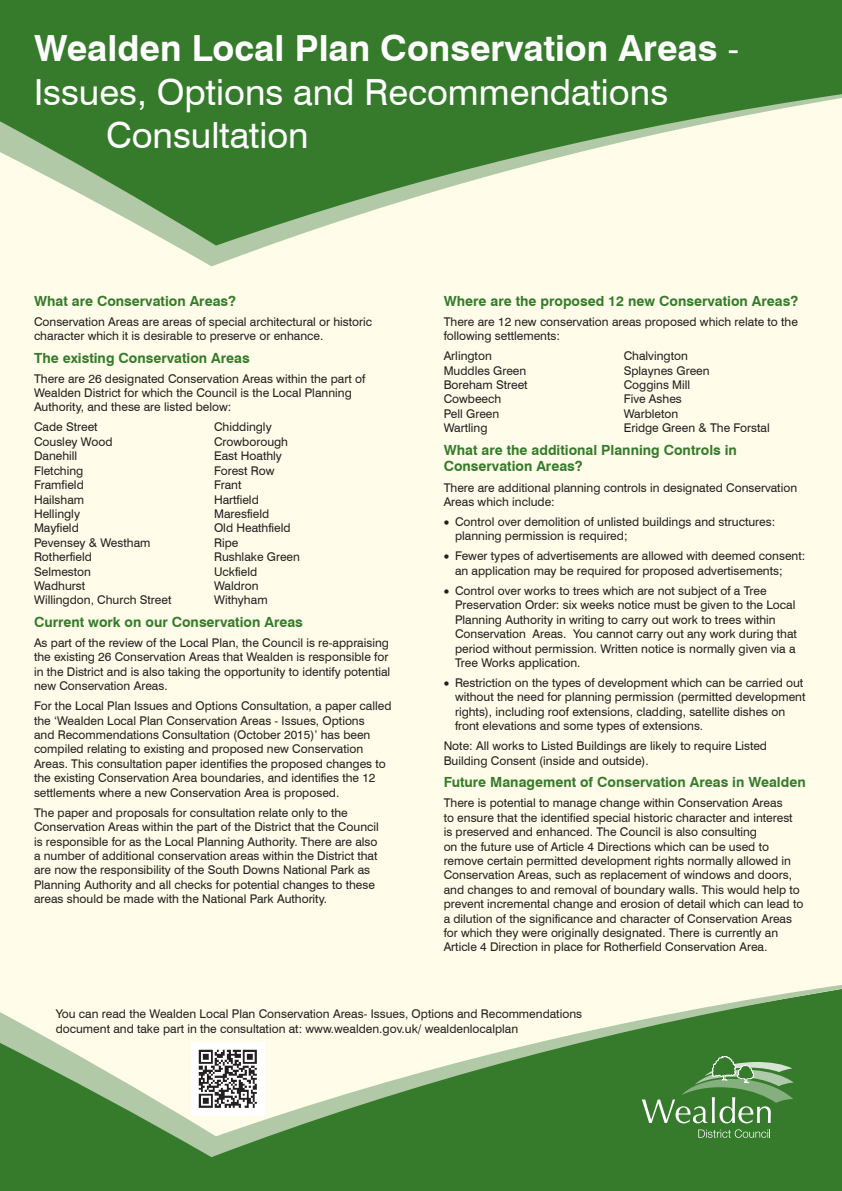
<style>
.page{position:relative;width:842px;height:1191px;background:#fffde9}
.page>*{position:absolute;margin:0;border:0;box-sizing:border-box;transform-origin:0 0}
.t1{font:36px "Swiss 721 BT";color:#fff}
.t2{font:700 36px "Swiss 721 BT";color:#fff}
.t3{font:700 14px/16.8px "Swiss 721 BT";color:#357b2b}
.Bullets{font:12px/14.4px "Swiss 721 BT";color:#231f20}
.s1{font-weight:400}
</style>
<div class="page">
<div style="left:0;top:0;width:842px;height:93px;background:#357b2b"></div>
<svg style="left:0;top:93px;width:842px;height:173px"></svg>
<div style="left:0;top:1157px;width:842px;height:34px;background:#357b2b"></div>
<svg style="left:0;top:985px;width:842px;height:172px"></svg>
<svg style="left:698px;top:1129px;width:72px;height:8px"></svg>
<svg style="left:642px;top:1056px;width:152px;height:67px;background:#599250"></svg>
<p class="t2" style="left:34px;top:27px;width:706px">Wealden Local Plan Conservation Areas <span class="s1">-</span></p>
<p class="t1" style="left:34px;top:70px;width:636px">Issues, Options and Recommendations</p>
<p class="t1" style="left:106px;top:113px;width:204px">Consultation</p>
<p class="t3" style="left:34px;top:292px;width:203px">What are Conservation Areas?</p>
<p class="Bullets" style="left:34px;top:314px;width:340px">Conservation Areas are areas of special architectural or historic character which it is desirable to preserve or enhance.</p>
<p class="t3" style="left:34px;top:349px;width:217px">The existing Conservation Areas</p>
<p class="Bullets" style="left:34px;top:371px;width:333px">There are 26 designated Conservation Areas within the part of<br>Wealden District for which the Council is the Local Planning<br>Authority, and these are listed below:</p>
<p class="Bullets" style="left:34px;top:420px;width:65px">Cade Street</p>
<p class="Bullets" style="left:214px;top:420px;width:59px">Chiddingly</p>
<p class="Bullets" style="left:34px;top:434px;width:80px">Cousley Wood</p>
<p class="Bullets" style="left:214px;top:434px;width:76px">Crowborough</p>
<p class="Bullets" style="left:34px;top:449px;width:45px">Danehill</p>
<p class="Bullets" style="left:214px;top:449px;width:69px">East Hoathly</p>
<p class="Bullets" style="left:34px;top:463px;width:51px">Fletching</p>
<p class="Bullets" style="left:214px;top:463px;width:62px">Forest Row</p>
<p class="Bullets" style="left:34px;top:477px;width:51px">Framfield</p>
<p class="Bullets" style="left:214px;top:477px;width:29px">Frant</p>
<p class="Bullets" style="left:34px;top:492px;width:52px">Hailsham</p>
<p class="Bullets" style="left:214px;top:492px;width:46px">Hartfield</p>
<p class="Bullets" style="left:34px;top:506px;width:48px">Hellingly</p>
<p class="Bullets" style="left:214px;top:506px;width:57px">Maresfield</p>
<p class="Bullets" style="left:34px;top:521px;width:46px">Mayfield</p>
<p class="Bullets" style="left:214px;top:521px;width:78px">Old Heathfield</p>
<p class="Bullets" style="left:34px;top:535px;width:118px">Pevensey &amp; Westham</p>
<p class="Bullets" style="left:214px;top:535px;width:26px">Ripe</p>
<p class="Bullets" style="left:34px;top:549px;width:59px">Rotherfield</p>
<p class="Bullets" style="left:214px;top:549px;width:87px">Rushlake Green</p>
<p class="Bullets" style="left:34px;top:564px;width:59px">Selmeston</p>
<p class="Bullets" style="left:214px;top:564px;width:45px">Uckfield</p>
<p class="Bullets" style="left:34px;top:578px;width:53px">Wadhurst</p>
<p class="Bullets" style="left:214px;top:578px;width:46px">Waldron</p>
<p class="Bullets" style="left:34px;top:593px;width:139px">Willingdon, Church Street</p>
<p class="Bullets" style="left:214px;top:593px;width:55px">Withyham</p>
<p class="t3" style="left:34px;top:613px;width:270px">Current work on our Conservation Areas</p>
<p class="Bullets" style="left:34px;top:635px;width:358px">As part of the review of the Local Plan, the Council is re-appraising the existing 26 Conservation Areas that Wealden is responsible for in the District and is also taking the opportunity to identify potential new Conservation Areas.</p>
<p class="Bullets" style="left:34px;top:698px;width:359px">For the Local Plan Issues and Options Consultation, a paper called the ‘Wealden Local Plan Conservation Areas - Issues, Options<br>and Recommendations Consultation (October 2015)’ has been compiled relating to existing and proposed new Conservation Areas. This consultation paper identifies the proposed changes to the existing Conservation Area boundaries, and identifies the 12 settlements where a new Conservation Area is proposed.</p>
<p class="Bullets" style="left:34px;top:805px;width:346px">The paper and proposals for consultation relate only to the Conservation Areas within the part of the District that the Council is responsible for as the Local Planning Authority. There are also a number of additional conservation areas within the District that are now the responsibility of the South Downs National Park as Planning Authority and all checks for potential changes to these areas should be made with the National Park Authority.</p>
<p class="t3" style="left:444px;top:292px;width:356px">Where are the proposed 12 new Conservation Areas?</p>
<p class="Bullets" style="left:444px;top:314px;width:356px">There are 12 new conservation areas proposed which relate to the following settlements:</p>
<p class="Bullets" style="left:444px;top:348px;width:50px">Arlington</p>
<p class="Bullets" style="left:624px;top:348px;width:66px">Chalvington</p>
<p class="Bullets" style="left:444px;top:363px;width:84px">Muddles Green</p>
<p class="Bullets" style="left:624px;top:363px;width:87px">Splaynes Green</p>
<p class="Bullets" style="left:444px;top:377px;width:86px">Boreham Street</p>
<p class="Bullets" style="left:624px;top:377px;width:68px">Coggins Mill</p>
<p class="Bullets" style="left:444px;top:392px;width:59px">Cowbeech</p>
<p class="Bullets" style="left:624px;top:392px;width:60px">Five Ashes</p>
<p class="Bullets" style="left:444px;top:406px;width:57px">Pell Green</p>
<p class="Bullets" style="left:624px;top:406px;width:56px">Warbleton</p>
<p class="Bullets" style="left:444px;top:420px;width:45px">Wartling</p>
<p class="Bullets" style="left:624px;top:420px;width:148px">Eridge Green &amp; The Forstal</p>
<p class="t3" style="left:444px;top:441px;width:295px">What are the additional Planning Controls in<br>Conservation Areas?</p>
<p class="Bullets" style="left:444px;top:480px;width:355px">There are additional planning controls in designated Conservation<br>Areas which include:</p>
<p class="Bullets" style="left:455px;top:514px;width:322px;text-indent:-11px">• Control over demolition of unlisted buildings and structures: planning permission is required;</p>
<p class="Bullets" style="left:455px;top:549px;width:352px;text-indent:-11px">• Fewer types of advertisements are allowed with deemed consent: an application may be required for proposed advertisements;</p>
<p class="Bullets" style="left:455px;top:583px;width:343px;text-indent:-11px">• Control over works to trees which are not subject of a Tree Preservation Order: six weeks notice must be given to the Local Planning Authority in writing to carry out work to trees within Conservation Areas. You cannot carry out any work during that period without permission. Written notice is normally given via a Tree Works application.</p>
<p class="Bullets" style="left:455px;top:675px;width:352px;text-indent:-11px">• Restriction on the types of development which can be carried out without the need for planning permission (permitted development rights), including roof extensions, cladding, satellite dishes on front elevations and some types of extensions.</p>
<p class="Bullets" style="left:444px;top:739px;width:325px">Note: All works to Listed Buildings are likely to require Listed<br>Building Consent (inside and outside).</p>
<p class="t3" style="left:444px;top:773px;width:364px">Future Management of Conservation Areas in Wealden</p>
<p class="Bullets" style="left:444px;top:795px;width:361px">There is potential to manage change within Conservation Areas<br>to ensure that the identified special historic character and interest is preserved and enhanced. The Council is also consulting<br>on the future use of Article 4 Directions which can be used to remove certain permitted development rights normally allowed in Conservation Areas, such as replacement of windows and doors, and changes to and removal of boundary walls. This would help to prevent incremental change and erosion of detail which can lead to a dilution of the significance and character of Conservation Areas for which they were originally designated. There is currently an Article 4 Direction in place for Rotherfield Conservation Area.</p>
<p class="Bullets" style="left:56px;top:1006px;width:528px">You can read the Wealden Local Plan Conservation Areas- Issues, Options and Recommendations document and take part in the consultation at: www.wealden.gov.uk/ wealdenlocalplan</p>
</div>
